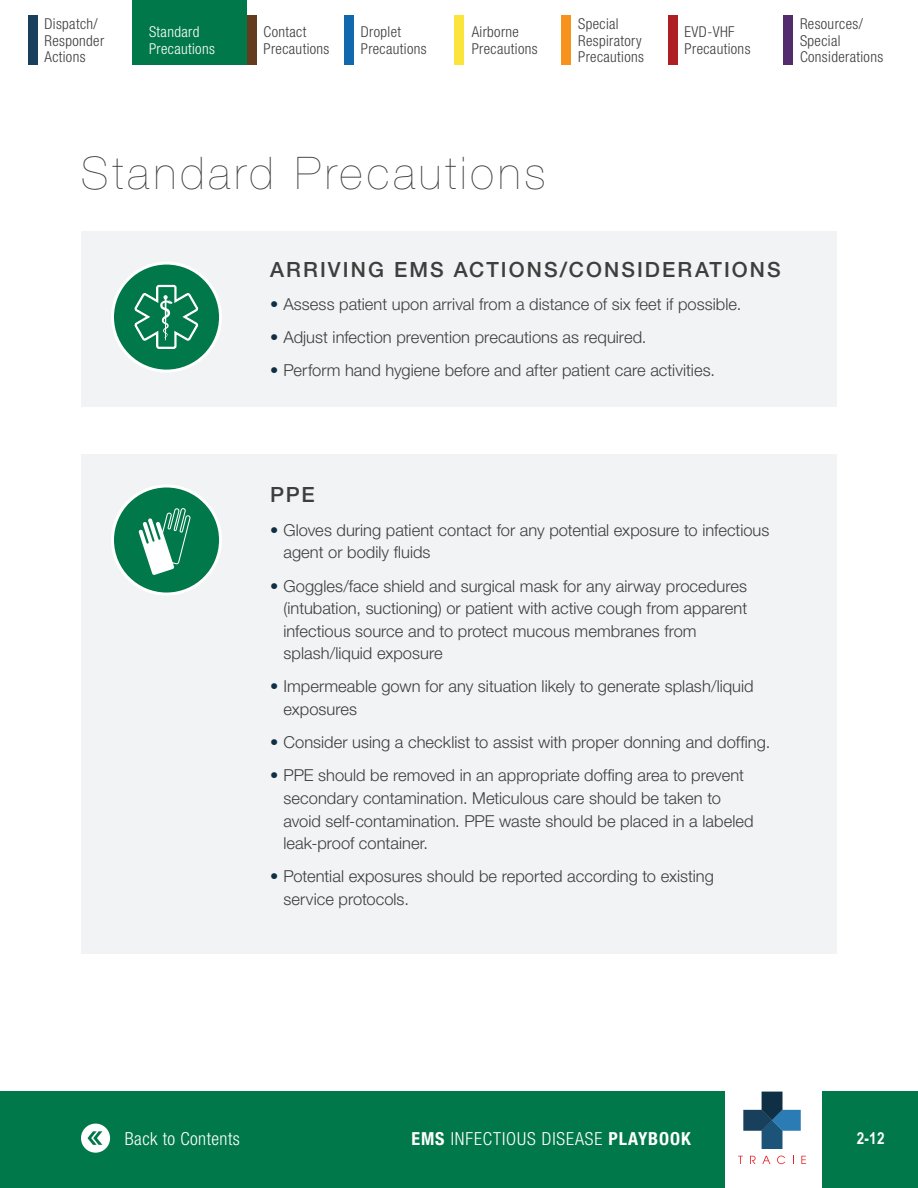
<style>
.page{position:relative;width:918px;height:1188px;background:#fff}
.page>*{position:absolute;margin:0;border:0;box-sizing:border-box;transform-origin:0 0}
.t1{font:200 45px "Helvetica Neue LT Pro";letter-spacing:.095em;color:#3c3c3e}
.t2{font:500 21px "Helvetica Neue LT Pro";letter-spacing:.1em;color:#3e3e3f}
.t3{font:300 condensed 18px "Helvetica Neue LT Pro";letter-spacing:.05em;color:#fff}
.t4{font:300 condensed 18px "Helvetica Neue LT Pro";letter-spacing:.025em;color:#fff}
.t5{font:300 16.5px/22.5px "Helvetica Neue LT Pro";color:#3e3e3f}
.t6{font:700 16.5px "Arial Narrow";color:#fff}
.t7{font:300 condensed 15px/16.5px "Helvetica Neue LT Pro";letter-spacing:.025em;color:#3c3c3e}
.t8{font:300 condensed 15px/16.5px "Helvetica Neue LT Pro";letter-spacing:.025em;color:#fff}
.s1{color:#0f2f45}
.s2{font-weight:700}
</style>
<div class="page">
<div style="left:822px;top:1092px;width:96px;height:96px;background:#00784a"></div>
<div style="left:0;top:1092px;width:725px;height:96px;background:#00784a"></div>
<svg style="left:738px;top:1156px;width:5px;height:8px"></svg>
<svg style="left:750px;top:1156px;width:6px;height:8px"></svg>
<svg style="left:762px;top:1156px;width:8px;height:8px"></svg>
<svg style="left:777px;top:1156px;width:8px;height:8px"></svg>
<svg style="left:801px;top:1156px;width:5px;height:8px"></svg>
<svg style="left:743px;top:1092px;width:58px;height:57px"></svg>
<svg style="left:81px;top:1124px;width:29px;height:29px"></svg>
<div style="left:247px;top:15px;width:10px;height:49px;background:#633c1f"></div>
<div style="left:344px;top:15px;width:10px;height:49px;background:#1268ac"></div>
<div style="left:454px;top:15px;width:10px;height:49px;background:#fbe53d"></div>
<div style="left:561px;top:15px;width:10px;height:49px;background:#f7931d"></div>
<div style="left:668px;top:15px;width:10px;height:49px;background:#ae1e22"></div>
<div style="left:783px;top:15px;width:10px;height:49px;background:#522c6c"></div>
<div style="left:28px;top:15px;width:10px;height:49px;background:#18405d"></div>
<div style="left:132px;top:0;width:115px;height:64px;background:#00784a"></div>
<div style="left:81px;top:454px;width:756px;height:500px;background:#f2f3f4"></div>
<div style="left:112px;top:486px;width:109px;height:108px;background:#00784a;border-radius:50%"></div>
<div style="left:111px;top:485px;width:111px;height:111px;border:3px solid #fff;border-radius:50%"></div>
<svg style="left:138px;top:508px;width:53px;height:67px"></svg>
<div style="left:81px;top:231px;width:756px;height:175px;background:#f2f3f4"></div>
<div style="left:112px;top:263px;width:109px;height:108px;background:#00784a;border-radius:50%"></div>
<div style="left:111px;top:262px;width:111px;height:111px;border:3px solid #fff;border-radius:50%"></div>
<svg style="left:134px;top:284px;width:65px;height:65px"></svg>
<p class="t7" style="left:45px;top:15px;width:61px">Dispatch/<br>Responder<br>Actions</p>
<p class="t8" style="left:149px;top:24px;width:67px">Standard<br>Precautions</p>
<p class="t7" style="left:264px;top:24px;width:67px">Contact<br>Precautions</p>
<p class="t7" style="left:361px;top:24px;width:67px">Droplet<br>Precautions</p>
<p class="t7" style="left:472px;top:24px;width:67px">Airborne<br>Precautions</p>
<p class="t7" style="left:578px;top:15px;width:67px">Special<br>Respiratory<br>Precautions</p>
<p class="t7" style="left:685px;top:24px;width:67px">EVD-VHF<br>Precautions</p>
<p class="t7" style="left:800px;top:15px;width:85px">Resources/<br>Special<br>Considerations</p>
<h1 class="t1" style="left:81px;top:147px;width:466px">Standard Precautions</h1>
<h3 class="t2" style="left:270px;top:257px;width:512px">ARRIVING EMS ACTIONS/CONSIDERATIONS</h3>
<p class="t5" style="left:270px;top:292px;width:473px"><span class="s1">•</span> Assess patient upon arrival from a distance of six feet if possible.</p>
<p class="t5" style="left:270px;top:326px;width:378px"><span class="s1">•</span> Adjust infection prevention precautions as required.</p>
<p class="t5" style="left:270px;top:359px;width:447px"><span class="s1">•</span> Perform hand hygiene before and after patient care activities.</p>
<h3 class="t2" style="left:270px;top:483px;width:46px">PPE</h3>
<p class="t5" style="left:284px;top:518px;width:487px;text-indent:-14px"><span class="s1">•</span> Gloves during patient contact for any potential exposure to infectious agent or bodily fluids</p>
<p class="t5" style="left:284px;top:574px;width:465px;text-indent:-14px"><span class="s1">•</span> Goggles/face shield and surgical mask for any airway procedures (intubation, suctioning) or patient with active cough from apparent infectious source and to protect mucous membranes from splash/liquid exposure</p>
<p class="t5" style="left:284px;top:675px;width:472px;text-indent:-14px"><span class="s1">•</span> Impermeable gown for any situation likely to generate splash/liquid exposures</p>
<p class="t5" style="left:270px;top:731px;width:502px"><span class="s1">•</span> Consider using a checklist to assist with proper donning and doffing.</p>
<p class="t5" style="left:284px;top:764px;width:472px;text-indent:-14px"><span class="s1">•</span> PPE should be removed in an appropriate doffing area to prevent secondary contamination. Meticulous care should be taken to avoid self-contamination. PPE waste should be placed in a labeled leak-proof container.</p>
<p class="t5" style="left:284px;top:865px;width:432px;text-indent:-14px"><span class="s1">•</span> Potential exposures should be reported according to existing service protocols.</p>
<p class="t4" style="left:125px;top:1128px;width:117px">Back to Contents</p>
<p class="t3" style="left:411px;top:1128px;width:281px"><span class="s2">EMS</span> INFECTIOUS DISEASE <span class="s2">PLAYBOOK</span></p>
<p class="t6" style="left:857px;top:1126px;width:29px">2-12</p>
</div>
